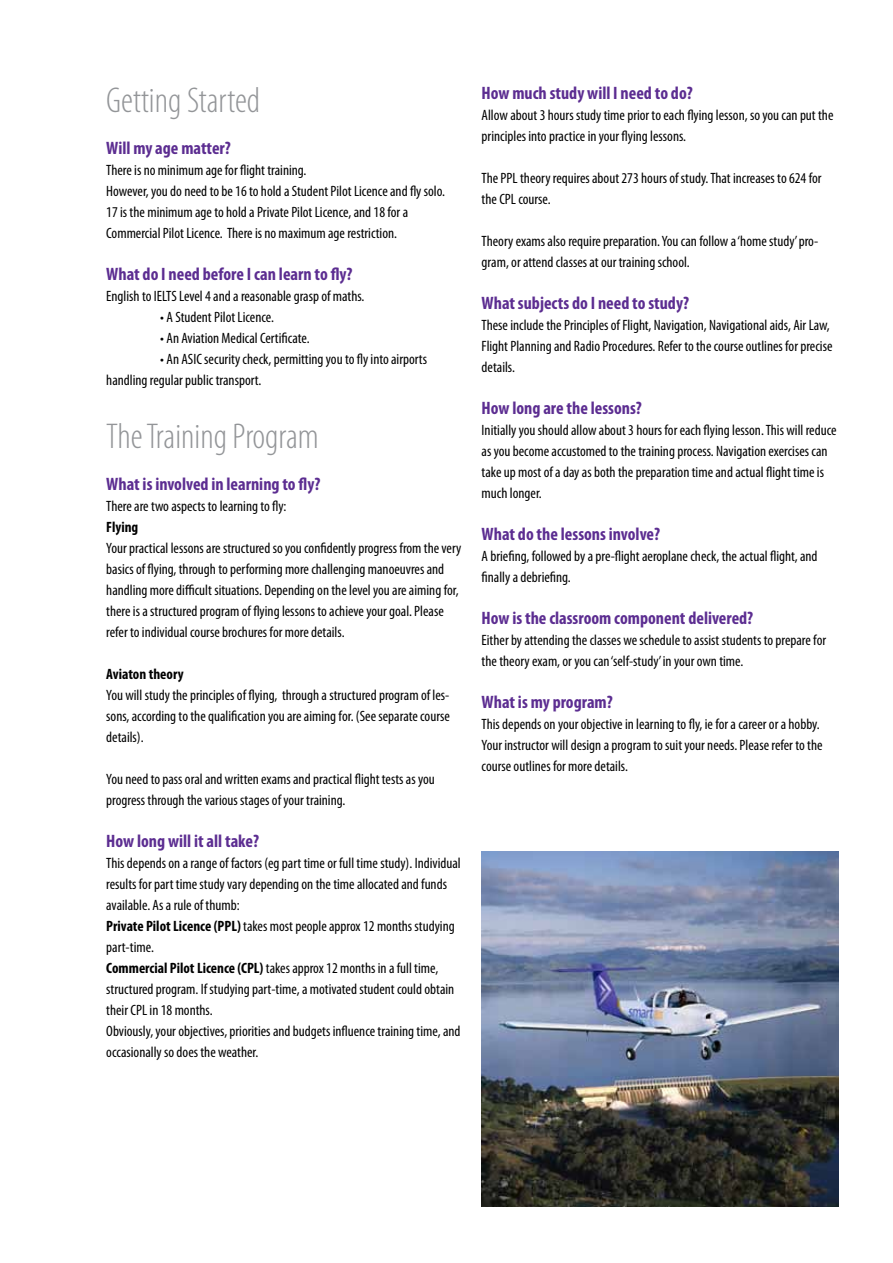
<style>
.page{position:relative;width:893px;height:1263px;background:#fff}
.page>*{position:absolute;margin:0;border:0;box-sizing:border-box;transform-origin:0 0}
.t1{font:300 condensed 36px "Myriad Pro";color:#939598}
.t2{font:700 condensed 18px "Myriad Pro";color:#5c2d91}
.t3{font:condensed 15px/21px "Myriad Pro";color:#000}
.t4{font:700 condensed 15px "Myriad Pro";color:#000}
.s1{font-weight:700}
</style>
<div class="page">
<img style="left:482px;top:852px;width:357px;height:355px">
<h1 class="t1" style="left:106px;top:81px;width:155px">Getting Started</h1>
<p class="t2" style="left:106px;top:137px;width:126px">Will my age matter?</p>
<p class="t3" style="left:106px;top:159px;width:340px">There is no minimum age for flight training.<br>However, you do need to be 16 to hold a Student Pilot Licence and fly solo.<br>17 is the minimum age to hold a Private Pilot Licence, and 18 for a Commercial Pilot Licence. There is no maximum age restriction.</p>
<p class="t2" style="left:106px;top:263px;width:248px">What do I need before I can learn to fly?</p>
<p class="t3" style="left:106px;top:285px;width:260px">English to IELTS Level 4 and a reasonable grasp of maths.</p>
<p class="t3" style="left:160px;top:306px;width:115px">• A Student Pilot Licence.</p>
<p class="t3" style="left:160px;top:327px;width:151px">• An Aviation Medical Certificate.</p>
<p class="t3" style="left:106px;top:348px;width:322px;text-indent:54px">• An ASIC security check, permitting you to fly into airports handling regular public transport.</p>
<h1 class="t1" style="left:106px;top:417px;width:214px">The Training Program</h1>
<p class="t2" style="left:106px;top:473px;width:216px">What is involved in learning to fly?</p>
<p class="t3" style="left:106px;top:495px;width:182px">There are two aspects to learning to fly:</p>
<p class="t4" style="left:106px;top:518px;width:34px">Flying</p>
<p class="t3" style="left:106px;top:537px;width:357px">Your practical lessons are structured so you confidently progress from the very basics of flying, through to performing more challenging manoeuvres and handling more difficult situations. Depending on the level you are aiming for, there is a structured program of flying lessons to achieve your goal. Please refer to individual course brochures for more details.</p>
<p class="t4" style="left:106px;top:665px;width:79px">Aviaton theory</p>
<p class="t3" style="left:106px;top:684px;width:345px;text-align:justify">You will study the principles of flying, through a structured program of les&shy;sons, according to the qualification you are aiming for. (See separate course details).</p>
<p class="t3" style="left:106px;top:768px;width:330px">You need to pass oral and written exams and practical flight tests as you progress through the various stages of your training.</p>
<p class="t2" style="left:106px;top:830px;width:154px">How long will it all take?</p>
<p class="t3" style="left:106px;top:852px;width:356px">This depends on a range of factors (eg part time or full time study). Individual results for part time study vary depending on the time allocated and funds available. As a rule of thumb:<br><span class="s1">Private Pilot Licence (PPL)</span> takes most people approx 12 months studying part-time.<br><span class="s1">Commercial Pilot Licence (CPL)</span> takes approx 12 months in a full time, structured program. If studying part-time, a motivated student could obtain their CPL in 18 months.<br>Obviously, your objectives, priorities and budgets influence training time, and occasionally so does the weather.</p>
<p class="t2" style="left:482px;top:81px;width:213px">How much study will I need to do?</p>
<p class="t3" style="left:482px;top:104px;width:353px">Allow about 3 hours study time prior to each flying lesson, so you can put the principles into practice in your flying lessons.</p>
<p class="t3" style="left:482px;top:167px;width:341px">The PPL theory requires about 273 hours of study. That increases to 624 for the CPL course.</p>
<p class="t3" style="left:482px;top:230px;width:338px">Theory exams also require preparation. You can follow a ‘home study’ pro&shy;gram, or attend classes at our training school.</p>
<p class="t2" style="left:482px;top:291px;width:209px">What subjects do I need to study?</p>
<p class="t3" style="left:482px;top:314px;width:352px">These include the Principles of Flight, Navigation, Navigational aids, Air Law,<br>Flight Planning and Radio Procedures. Refer to the course outlines for precise details.</p>
<p class="t2" style="left:482px;top:396px;width:162px">How long are the lessons?</p>
<p class="t3" style="left:482px;top:419px;width:356px">Initially you should allow about 3 hours for each flying lesson. This will reduce as you become accustomed to the training process. Navigation exercises can take up most of a day as both the preparation time and actual flight time is much longer.</p>
<p class="t2" style="left:482px;top:522px;width:180px">What do the lessons involve?</p>
<p class="t3" style="left:482px;top:545px;width:337px">A briefing, followed by a pre-flight aeroplane check, the actual flight, and finally a debriefing.</p>
<p class="t2" style="left:482px;top:606px;width:273px">How is the classroom component delivered?</p>
<p class="t3" style="left:482px;top:629px;width:346px">Either by attending the classes we schedule to assist students to prepare for the theory exam, or you can ‘self-study’ in your own time.</p>
<p class="t2" style="left:482px;top:690px;width:133px">What is my program?</p>
<p class="t3" style="left:482px;top:713px;width:342px">This depends on your objective in learning to fly, ie for a career or a hobby.<br>Your instructor will design a program to suit your needs. Please refer to the course outlines for more details.</p>
</div>
